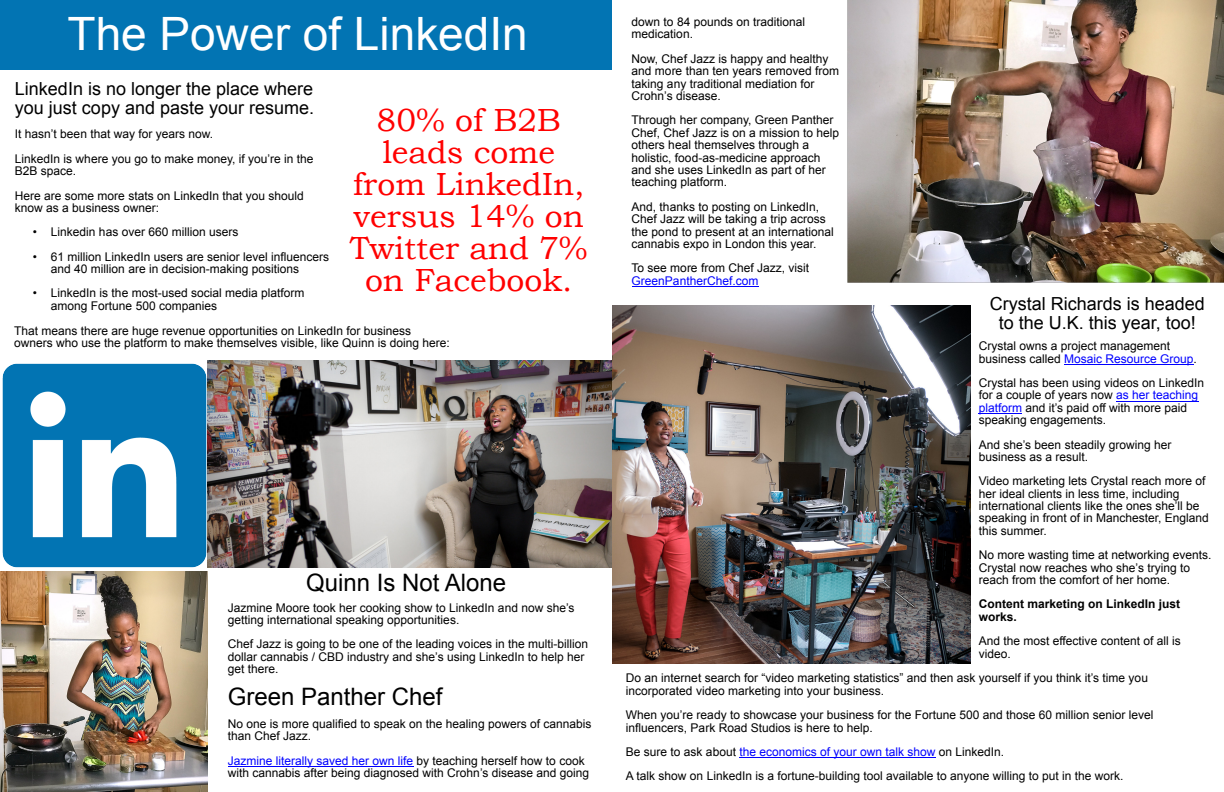
<style>
.page{position:relative;width:1224px;height:792px;background:#fff}
.page>*{position:absolute;margin:0;border:0;box-sizing:border-box;transform-origin:0 0}
.t1{font:46px "Arial";color:#fff}
.t2{font:32px/32px "Bookman Old Style";color:#f00;text-align:center}
.t3{font:24px "Arial";color:#000}
.t4{font:18px/18.6px "Arial";color:#000}
.t5{font:12px/12.4px "Arial";color:#000}
.t6{font:700 12px/12.4px "Arial";color:#000}
.t7{font:12px "Arial";color:#00f}
.s1{color:#00f}
</style>
<div class="page">
<div style="left:0;top:0;width:612px;height:69px;background:#0274b3"></div>
<hr style="left:739px;top:757px;width:196px;height:1px;background:#00f">
<hr style="left:632px;top:286px;width:126px;height:1px;background:#00f">
<img style="left:848px;top:0;width:376px;height:282px">
<hr style="left:228px;top:766px;width:185px;height:1px;background:#00f">
<hr style="left:1064px;top:364px;width:130px;height:1px;background:#00f">
<hr style="left:1116px;top:401px;width:82px;height:1px;background:#00f">
<hr style="left:979px;top:413px;width:43px;height:1px;background:#00f">
<img style="left:612px;top:306px;width:358px;height:358px">
<img style="left:208px;top:360px;width:404px;height:207px">
<img style="left:2px;top:363px;width:204px;height:204px">
<img style="left:0;top:572px;width:208px;height:220px">
<h1 class="t1" style="left:68px;top:16px;width:462px">The Power of LinkedIn</h1>
<h3 class="t4" style="left:15px;top:81px;width:301px">LinkedIn is no longer the place where you just copy and paste your resume.</h3>
<p class="t5" style="left:15px;top:123px;width:300px;line-height:24.4px">It hasn’t been that way for years now.<br>LinkedIn is where you go to make money, if you’re in the</p>
<p class="t5" style="left:15px;top:160px;width:290px;line-height:24.4px">B2B space.<br>Here are some more stats on LinkedIn that you should</p>
<p class="t5" style="left:15px;top:203px;width:146px">know as a business owner:</p>
<p class="t5" style="left:33px;top:227px;width:207px">• Linkedin has over 660 million users</p>
<p class="t5" style="left:51px;top:251px;width:280px;text-indent:-18px">• 61 million LinkedIn users are senior level influencers and 40 million are in decision-making positions</p>
<p class="t5" style="left:51px;top:288px;width:255px;text-indent:-18px">• LinkedIn is the most-used social media platform among Fortune 500 companies</p>
<h2 class="t2" style="left:350px;top:108px;width:240px">80% of B2B leads come from LinkedIn, versus 14% on<br>Twitter and 7% on Facebook.</h2>
<p class="t5" style="left:14px;top:325px;width:437px">That means there are huge revenue opportunities on LinkedIn for business owners who use the platform to make themselves visible, like Quinn is doing here:</p>
<h3 class="t3" style="left:306px;top:573px;width:202px">Quinn Is Not Alone</h3>
<p class="t5" style="left:228px;top:602px;width:348px">Jazmine Moore took her cooking show to LinkedIn and now she’s getting international speaking opportunities.</p>
<p class="t5" style="left:228px;top:639px;width:362px">Chef Jazz is going to be one of the leading voices in the multi-billion dollar cannabis / CBD industry and she’s using LinkedIn to help her get there.</p>
<h3 class="t3" style="left:228px;top:687px;width:216px">Green Panther Chef</h3>
<p class="t5" style="left:228px;top:719px;width:365px">No one is more qualified to speak on the healing powers of cannabis than Chef Jazz.</p>
<p class="t5" style="left:228px;top:755px;width:363px"><span class="s1">Jazmine literally saved her own life</span> by teaching herself how to cook with cannabis after being diagnosed with Crohn’s disease and going</p>
<p class="t5" style="left:632px;top:17px;width:175px">down to 84 pounds on traditional medication.</p>
<p class="t5" style="left:632px;top:54px;width:209px">Now, Chef Jazz is happy and healthy and more than ten years removed from taking any traditional mediation for<br>Crohn’s disease.</p>
<p class="t5" style="left:632px;top:115px;width:209px">Through her company, Green Panther Chef, Chef Jazz is on a mission to help others heal themselves through a holistic, food-as-medicine approach and she uses LinkedIn as part of her teaching platform.</p>
<p class="t5" style="left:632px;top:201px;width:204px">And, thanks to posting on LinkedIn, Chef Jazz will be taking a trip across the pond to present at an international cannabis expo in London this year.</p>
<p class="t5" style="left:632px;top:263px;width:179px">To see more from Chef Jazz, visit</p>
<p class="t7" style="left:632px;top:276px;width:128px">GreenPantherChef.com</p>
<h3 class="t4" style="left:990px;top:296px;width:217px;text-align:center">Crystal Richards is headed to the U.K. this year, too!</h3>
<p class="t5" style="left:979px;top:341px;width:220px">Crystal owns a project management business called <span class="s1">Mosaic Resource Group</span>.</p>
<p class="t5" style="left:979px;top:378px;width:227px">Crystal has been using videos on LinkedIn for a couple of years now <span class="s1">as her teaching platform</span> and it’s paid off with more paid speaking engagements.</p>
<p class="t5" style="left:979px;top:439px;width:194px">And she’s been steadily growing her business as a result.</p>
<p class="t5" style="left:979px;top:476px;width:232px">Video marketing lets Crystal reach more of her ideal clients in less time, including international clients like the ones she’ll be speaking in front of in Manchester, England this summer.</p>
<p class="t5" style="left:979px;top:550px;width:234px">No more wasting time at networking events.<br>Crystal now reaches who she’s trying to reach from the comfort of her home.</p>
<p class="t6" style="left:979px;top:599px;width:203px">Content marketing on LinkedIn just works.</p>
<p class="t5" style="left:979px;top:636px;width:203px">And the most effective content of all is video.</p>
<p class="t5" style="left:626px;top:673px;width:524px">Do an internet search for “video marketing statistics” and then ask yourself if you think it’s time you incorporated video marketing into your business.</p>
<p class="t5" style="left:626px;top:710px;width:529px">When you’re ready to showcase your business for the Fortune 500 and those 60 million senior level influencers, Park Road Studios is here to help.</p>
<p class="t5" style="left:626px;top:741px;width:499px;line-height:24.4px">Be sure to ask about <span class="s1">the economics of your own talk show</span> on LinkedIn.<br>A talk show on LinkedIn is a fortune-building tool available to anyone willing to put in the work.</p>
</div>
